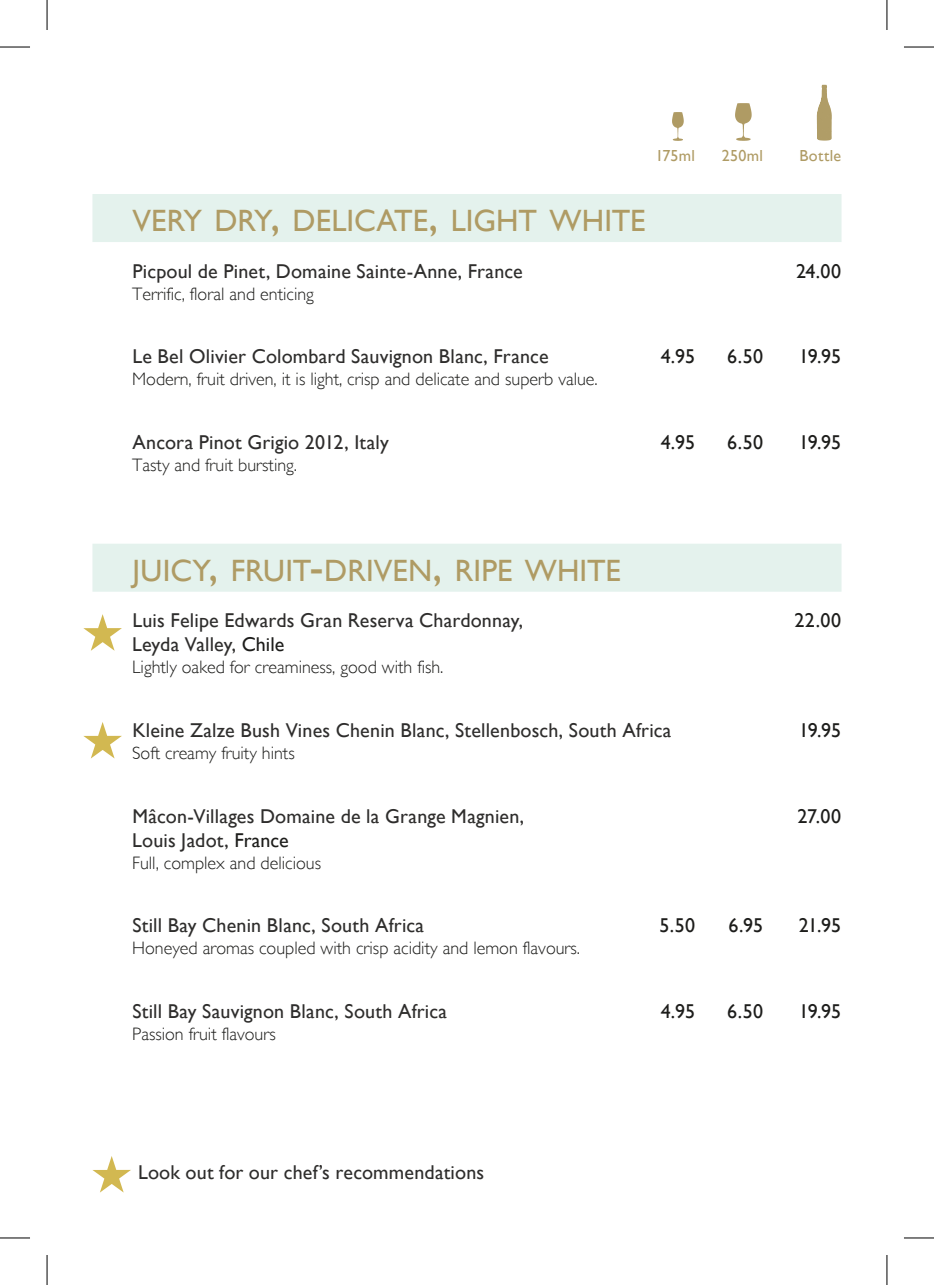
<style>
.page{position:relative;width:934px;height:1285px;background:#fff}
.page>*{position:absolute;margin:0;border:0;box-sizing:border-box;transform-origin:0 0}
.t1{font:30.8px "Gill Sans";color:#af9b64}
.t2{font:20px "Gill Sans";letter-spacing:.01em;color:#2e2d2c}
.t3{font:20px "Gill Sans";color:#1d1d1b}
.t4{font:300 18px "Gill Sans";color:#1d1d1b}
.t5{font:16px "Gill Sans";letter-spacing:.015em;color:#af9b64}
.s1{font-size:44px}
.s2{color:#1d1d1b}
</style>
<div class="page">
<div style="left:92px;top:194px;width:749px;height:48px;background:#e4f2ed"></div>
<div style="left:92px;top:544px;width:749px;height:48px;background:#e4f2ed"></div>
<img style="left:816px;top:85px;width:8px;height:56px">
<img style="left:735px;top:104px;width:16px;height:37px">
<img style="left:672px;top:113px;width:11px;height:27px">
<svg style="left:83px;top:722px;width:39px;height:36px"></svg>
<svg style="left:83px;top:614px;width:39px;height:37px"></svg>
<svg style="left:92px;top:1156px;width:39px;height:36px"></svg>
<hr style="left:0;top:47px;width:30px;height:1px;background:#000">
<hr style="left:903px;top:47px;width:30px;height:1px;background:#000">
<hr style="left:0;top:1237px;width:30px;height:1px;background:#000">
<hr style="left:903px;top:1237px;width:30px;height:1px;background:#000">
<hr style="left:47px;top:0;width:1px;height:30px;background:#000">
<hr style="left:47px;top:1255px;width:1px;height:30px;background:#000">
<hr style="left:886px;top:0;width:1px;height:30px;background:#000">
<hr style="left:886px;top:1255px;width:1px;height:30px;background:#000">
<p class="t5" style="left:655px;top:146px;width:41px">175ml</p>
<p class="t5" style="left:721px;top:146px;width:43px">250ml</p>
<p class="t5" style="left:799px;top:146px;width:43px">Bottle</p>
<h1 class="t1" style="left:132px;top:202px;width:514px">VERY DRY<span class="s1">,</span> DELICATE<span class="s1">,</span> LIGHT WHITE</h1>
<p class="t2" style="left:132px;top:259px;width:392px">Picpoul de Pinet, Domaine Sainte-Anne, France</p>
<p class="t3" style="left:795px;top:259px;width:47px">24.00</p>
<p class="t4" style="left:132px;top:283px;width:183px">Terrific, floral and enticing</p>
<p class="t2" style="left:132px;top:345px;width:417px">Le Bel Olivier Colombard Sauvignon Blanc, France</p>
<p class="t3" style="left:660px;top:345px;width:36px">4.95</p>
<p class="t3" style="left:727px;top:345px;width:37px">6.50</p>
<p class="t3" style="left:798px;top:345px;width:44px">19.95</p>
<p class="t4" style="left:132px;top:369px;width:467px">Modern, fruit driven, it is light, crisp and delicate and superb value.</p>
<p class="t2" style="left:132px;top:430px;width:258px">Ancora Pinot Grigio 2012, Italy</p>
<p class="t3" style="left:660px;top:430px;width:36px">4.95</p>
<p class="t3" style="left:727px;top:430px;width:37px">6.50</p>
<p class="t3" style="left:798px;top:430px;width:44px">19.95</p>
<p class="t4" style="left:132px;top:454px;width:166px">Tasty and fruit bursting.</p>
<h1 class="t1" style="left:132px;top:552px;width:490px">JUICY<span class="s1">,</span> FRUIT<span class="s1">-</span>DRIVEN<span class="s1">,</span> RIPE WHITE</h1>
<p class="t2" style="left:132px;top:609px;width:392px">Luis Felipe Edwards Gran Reserva Chardonnay,</p>
<p class="t3" style="left:794px;top:609px;width:48px">22.00</p>
<p class="t2" style="left:132px;top:633px;width:154px">Leyda Valley, <span class="s2">Chile</span></p>
<p class="t4" style="left:132px;top:657px;width:312px">Lightly oaked for creaminess, good with fish.</p>
<p class="t2" style="left:132px;top:718px;width:540px">Kleine Zalze Bush Vines Chenin Blanc, Stellenbosch, South Africa</p>
<p class="t3" style="left:798px;top:718px;width:44px">19.95</p>
<p class="t4" style="left:132px;top:742px;width:164px">Soft creamy fruity hints</p>
<p class="t2" style="left:132px;top:804px;width:393px">Mâcon-Villages Domaine de la Grange Magnien,</p>
<p class="t3" style="left:797px;top:804px;width:45px">27.00</p>
<p class="t2" style="left:132px;top:828px;width:158px">Louis Jadot, <span class="s2">France</span></p>
<p class="t4" style="left:132px;top:852px;width:190px">Full, complex and delicious</p>
<p class="t2" style="left:132px;top:914px;width:293px">Still Bay Chenin Blanc, South Africa</p>
<p class="t3" style="left:659px;top:914px;width:37px">5.50</p>
<p class="t3" style="left:728px;top:914px;width:36px">6.95</p>
<p class="t3" style="left:798px;top:914px;width:44px">21.95</p>
<p class="t4" style="left:132px;top:938px;width:449px">Honeyed aromas coupled with crisp acidity and lemon flavours.</p>
<p class="t2" style="left:132px;top:999px;width:316px">Still Bay Sauvignon Blanc, South Africa</p>
<p class="t3" style="left:660px;top:999px;width:36px">4.95</p>
<p class="t3" style="left:727px;top:999px;width:37px">6.50</p>
<p class="t3" style="left:798px;top:999px;width:44px">19.95</p>
<p class="t4" style="left:132px;top:1023px;width:145px">Passion fruit flavours</p>
<p class="t2" style="left:138px;top:1160px;width:347px">Look out for our chef’s recommendations</p>
</div>
